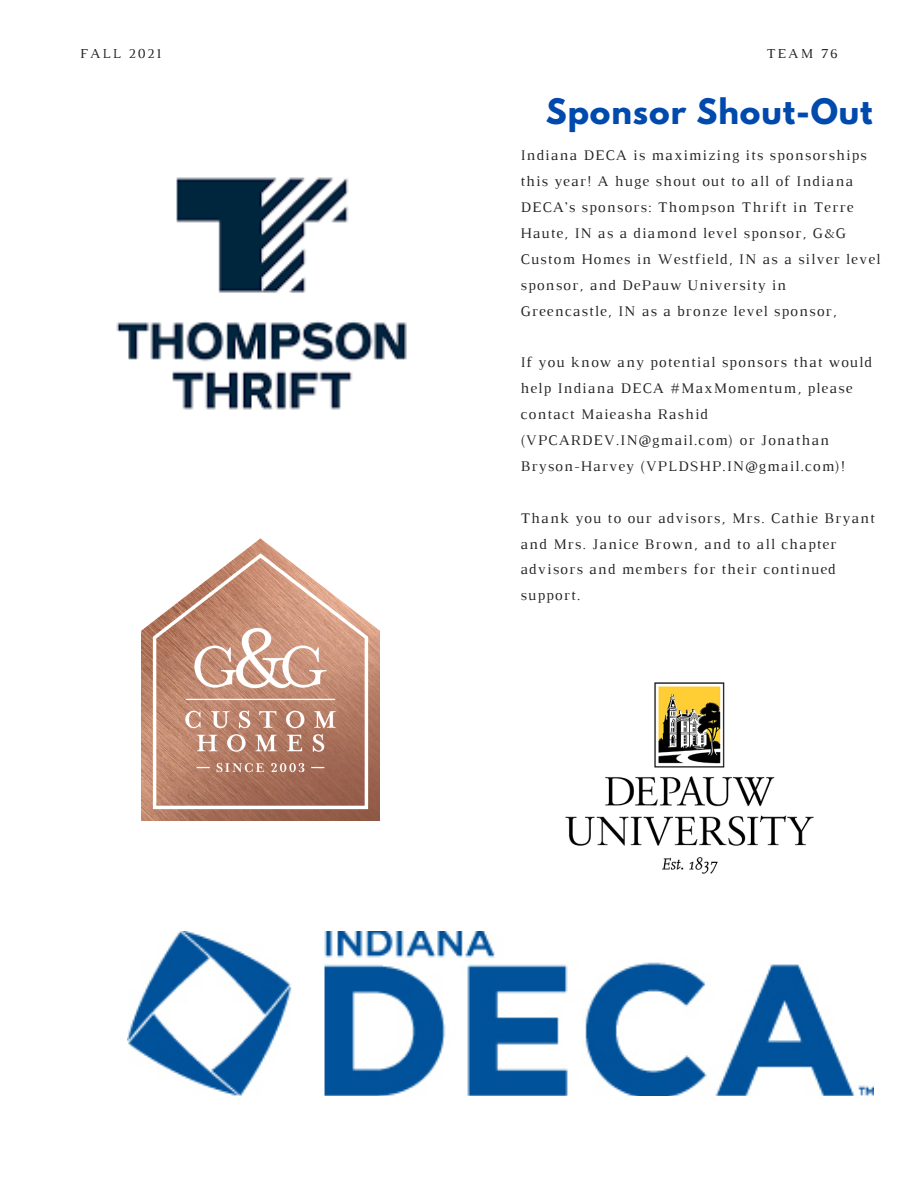
<style>
.page{position:relative;width:918px;height:1188px;background:#fff}
.page>*{position:absolute;margin:0;border:0;box-sizing:border-box;transform-origin:0 0}
.t1{font:700 31.2px "League Spartan";letter-spacing:.03em;color:#004aad}
.t2{font:15px/25.8px "Luthier";letter-spacing:.07em;color:#222}
.t3{font:13.95px "Luthier";letter-spacing:.14em;color:#222}
</style>
<div class="page">
<img style="left:565px;top:682px;width:249px;height:192px">
<img style="left:116px;top:177px;width:291px;height:233px">
<img style="left:141px;top:538px;width:239px;height:282px">
<img style="left:127px;top:932px;width:746px;height:164px">
<p class="t3" style="left:80px;top:49px;width:82px">FALL 2021</p>
<p class="t3" style="left:766px;top:49px;width:73px">TEAM 76</p>
<p class="t1" style="left:546px;top:96px;width:328px">Sponsor Shout-Out</p>
<p class="t2" style="left:521px;top:144px;width:361px">Indiana DECA is maximizing its sponsorships this year! A huge shout out to all of Indiana DECA’s sponsors: Thompson Thrift in Terre Haute, IN as a diamond level sponsor, G&amp;G Custom Homes in Westfield, IN as a silver level sponsor, and DePauw University in Greencastle, IN as a bronze level sponsor,</p>
<p class="t2" style="left:521px;top:351px;width:353px">If you know any potential sponsors that would help Indiana DECA #MaxMomentum, please contact Maieasha Rashid (VPCARDEV.IN@gmail.com) or Jonathan Bryson-Harvey (VPLDSHP.IN@gmail.com)!</p>
<p class="t2" style="left:521px;top:506px;width:356px">Thank you to our advisors, Mrs. Cathie Bryant and Mrs. Janice Brown, and to all chapter advisors and members for their continued support.</p>
</div>
